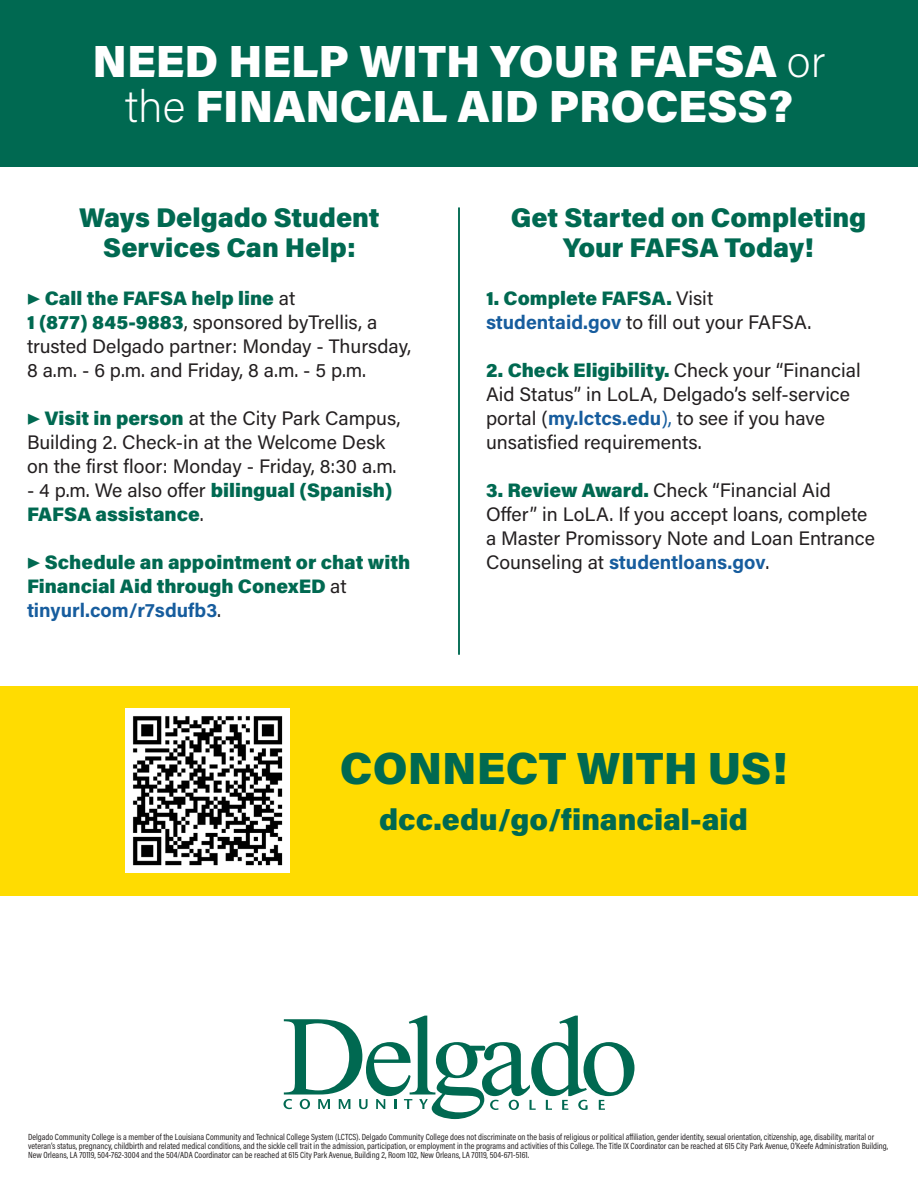
<style>
.page{position:relative;width:918px;height:1188px;background:#fff}
.page>*{position:absolute;margin:0;border:0;box-sizing:border-box;transform-origin:0 0}
.t1{font:900 45px "Acumin Pro";color:#fff}
.t2{font:900 45px "Acumin Pro";color:#006951}
.t3{font:900 30px "Acumin Pro";color:#006951}
.t4{font:900 27px/30px "Acumin Pro";color:#006951;text-align:center}
.t5{font:19.5px/24px "Acumin Pro";color:#231f20}
.t6{font:900 19.5px/24px "Acumin Pro";color:#006951}
.t7{font:700 19.5px "Acumin Pro";color:#175d9e}
.t8{font:9px/9px "Acumin Pro Cond";color:#231f20}
.s1{font-weight:200}
.s2{font-weight:400}
.s3{font-weight:400;color:#231f20}
.s4{font-weight:900;color:#006951}
.s5{color:#006951}
.s6{font-weight:700;color:#175d9e}
.s7{color:#175d9e}
</style>
<div class="page">
<div style="left:0;top:0;width:918px;height:166px;background:#006951"></div>
<svg style="left:284px;top:1016px;width:350px;height:103px"></svg>
<hr style="left:458px;top:208px;width:2px;height:447px;background:#006951">
<div style="left:0;top:686px;width:918px;height:209px;background:#ffdc01"></div>
<img style="left:125px;top:708px;width:165px;height:165px">
<p class="t1" style="left:93px;top:30px;width:734px">NEED HELP WITH YOUR FAFSA <span class="s1">or</span></p>
<p class="t1" style="left:125px;top:75px;width:669px"><span class="s1">the</span> FINANCIAL AID PROCESS?</p>
<p class="t4" style="left:79px;top:202px;width:302px">Ways Delgado Student<br>Services Can Help:</p>
<p class="t6" style="left:27px;top:286px;width:270px"><span class="s2">▶</span> Call the FAFSA help line <span class="s3">at</span></p>
<p class="t5" style="left:27px;top:310px;width:386px"><span class="s4">1 (877) 845-9883</span>, sponsored byTrellis, a trusted Delgado partner: Monday - Thursday,</p>
<p class="t5" style="left:27px;top:358px;width:341px">8 a.m. - 6 p.m. and Friday, 8 a.m. - 5 p.m.</p>
<p class="t5" style="left:27px;top:406px;width:375px"><span class="s5">▶</span> <span class="s4">Visit in person</span> at the City Park Campus,<br>Building 2. Check-in at the Welcome Desk on the first floor: Monday - Friday, 8:30 a.m.</p>
<p class="t6" style="left:27px;top:478px;width:367px"><span class="s3">- 4 p.m. We also offer</span> bilingual (Spanish)<br>FAFSA assistance<span class="s3">.</span></p>
<p class="t6" style="left:27px;top:550px;width:385px"><span class="s2">▶</span> Schedule an appointment or chat with<br>Financial Aid through ConexED <span class="s3">at</span></p>
<p class="t7" style="left:27px;top:597px;width:196px">tinyurl.com/r7sdufb3<span class="s3">.</span></p>
<p class="t4" style="left:511px;top:202px;width:357px">Get Started on Completing<br>Your FAFSA Today!</p>
<p class="t6" style="left:486px;top:286px;width:229px">1. Complete FAFSA. <span class="s3">Visit</span></p>
<p class="t5" style="left:486px;top:310px;width:327px"><span class="s6">studentaid.gov</span> to fill out your FAFSA.</p>
<p class="t5" style="left:486px;top:358px;width:376px"><span class="s4">2. Check Eligibility.</span> Check your “Financial Aid Status” in LoLA, Delgado’s self-service portal (<span class="s6">my.lctcs.edu</span><span class="s7">),</span> to see if you have unsatisfied requirements.</p>
<p class="t5" style="left:486px;top:478px;width:391px"><span class="s4">3. Review Award.</span> Check “Financial Aid Offer” in LoLA. If you accept loans, complete a Master Promissory Note and Loan Entrance Counseling at <span class="s6">studentloans.gov</span>.</p>
<p class="t2" style="left:340px;top:736px;width:449px">CONNECT WITH US!</p>
<p class="t3" style="left:379px;top:799px;width:370px">dcc.edu/go/financial-aid</p>
<p class="t8" style="left:28px;top:1133px;width:862px">Delgado Community College is a member of the Louisiana Community and Technical College System (LCTCS). Delgado Community College does not discriminate on the basis of religious or political affiliation, gender identity, sexual orientation, citizenship, age, disability, marital or veteran’s status, pregnancy, childbirth and related medical conditions, and the sickle cell trait in the admission, participation, or employment in the programs and activities of this College. The Title IX Coordinator can be reached at 615 City Park Avenue, O’Keefe Administration Building,<br>New Orleans, LA 70119, 504-762-3004 and the 504/ADA Coordinator can be reached at 615 City Park Avenue, Building 2, Room 102, New Orleans, LA 70119, 504-671-5161.</p>
</div>
